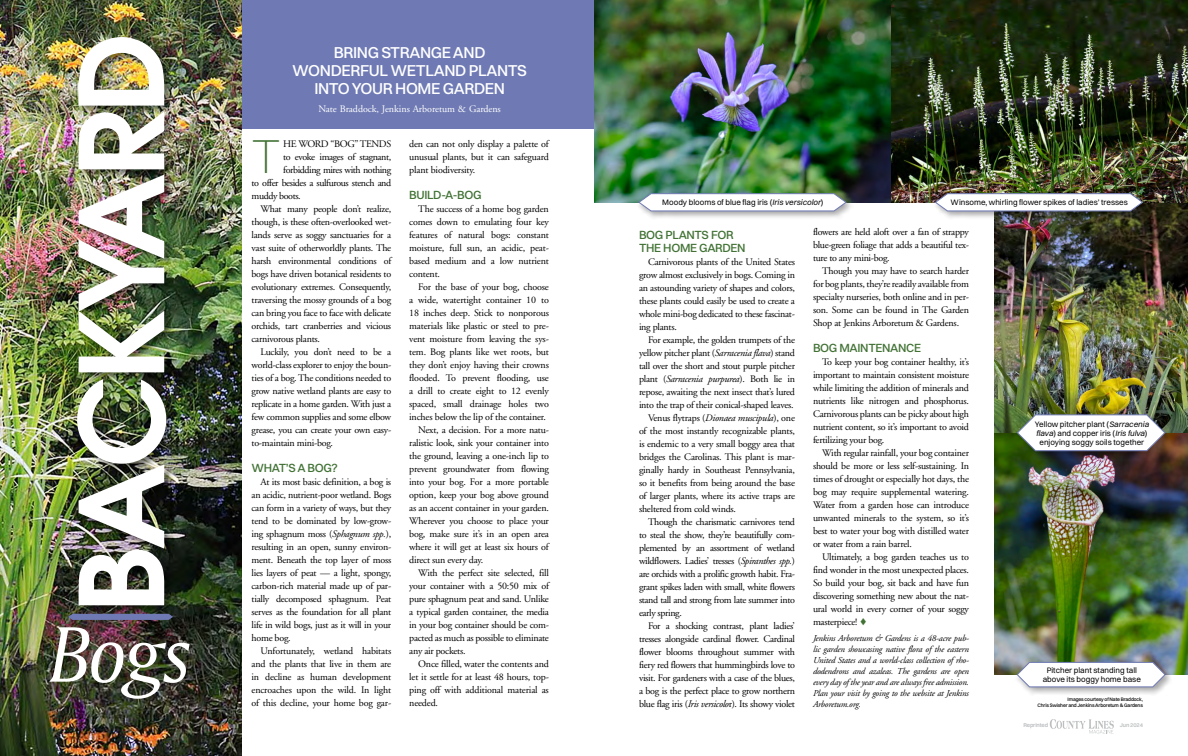
<style>
.page{position:relative;width:1188px;height:756px;background:#fff}
.page>*{position:absolute;margin:0;border:0;box-sizing:border-box;transform-origin:0 0}
.t1{font:600 115.9px "Avant Garde";letter-spacing:-.03em;color:#fff}
.t2{font:83px "Amerigo BT Italic A";color:#fff}
.Feature{font:200 48.2px "Switzer";color:#417234}
.Deck{font:500 16px/18px "Switzer";letter-spacing:-.025em;color:#fff;text-align:center}
.Subhead{font:500 12px/13px "Switzer";letter-spacing:-.03em;color:#417234}
.Feature-2{font:10px/13px "Adobe Garamond";letter-spacing:-.025em;color:#000;text-align:justify}
.Author{font:10px "Adobe Garamond";letter-spacing:-.005em;color:#fff}
.Feature_BIO_italics{font:italic 9px/11px "Adobe Garamond";letter-spacing:-.02em;color:#000;text-align:justify}
.Caption_photo{font:8px/9px "Switzer";color:#000;text-align:center}
.t3{font:600 5.7px "Switzer";letter-spacing:-.025em;color:#bcbec0}
.photo_credit{font:500 5px/6px "Switzer";letter-spacing:-.025em;color:#000;text-align:right}
.s1{font-style:italic}
</style>
<div class="page">
<div style="left:241px;top:0;width:353px;height:129px;background:#6f7ab4"></div>
<img style="left:0;top:0;width:241px;height:756px">
<img style="left:994px;top:433px;width:194px;height:242px">
<img style="left:994px;top:202px;width:194px;height:231px">
<img style="left:891px;top:0;width:297px;height:202px">
<img style="left:594px;top:0;width:297px;height:202px">
<div style="left:76px;top:36px;width:100px;height:579px;background:#000;opacity:.5"></div>
<div style="left:636px;top:190px;width:218px;height:29px;background:#000;opacity:.35"></div>
<svg style="left:637px;top:192px;width:211px;height:20px"></svg>
<div style="left:1014px;top:659px;width:159px;height:37px;background:#000;opacity:.35"></div>
<svg style="left:1016px;top:661px;width:150px;height:27px"></svg>
<div style="left:1014px;top:411px;width:159px;height:48px;background:#000;opacity:.35"></div>
<svg style="left:1016px;top:413px;width:150px;height:39px"></svg>
<div style="left:932px;top:190px;width:219px;height:29px;background:#000;opacity:.35"></div>
<svg style="left:934px;top:192px;width:210px;height:20px"></svg>
<svg style="left:68px;top:614px;width:105px;height:6px"></svg>
<svg style="left:1050px;top:719px;width:64px;height:15px"></svg>
<p class="t1" style="left:45px;top:613px;width:582px;rotate:-90deg">BACKYARD</p>
<p class="t2" style="left:49px;top:603px;width:144px">Bogs</p>
<p class="Deck" style="left:292px;top:43px;width:236px">BRING STRANGE AND<br>WONDERFUL WETLAND PLANTS<br>INTO YOUR HOME GARDEN</p>
<p class="Author" style="left:318px;top:103px;width:184px">Nate Braddock, Jenkins Arboretum &amp; Gardens</p>
<p class="Feature" style="left:252px;top:127px;width:31px">T</p>
<p class="Feature-2" style="left:283px;top:137px;width:110px">HE WORD “BOG” TENDS</p>
<p class="Feature-2" style="left:283px;top:150px;width:110px">to evoke images of stagnant,</p>
<p class="Feature-2" style="left:283px;top:163px;width:110px">forbidding mires with nothing</p>
<p class="Feature-2" style="left:252px;top:176px;width:141px">to offer besides a sulfurous stench and</p>
<p class="Feature-2" style="left:252px;top:189px;width:51px">muddy boots.</p>
<p class="Feature-2" style="left:252px;top:202px;width:141px;text-indent:9px">What many people don’t realize, though, is these often-overlooked wet&shy;lands serve as soggy sanctuaries for a vast suite of otherworldly plants. The harsh environmental conditions of bogs have driven botanical residents to evolutionary extremes. Consequently, traversing the mossy grounds of a bog can bring you face to face with delicate orchids, tart cranberries and vicious carnivorous plants.</p>
<p class="Feature-2" style="left:252px;top:345px;width:141px;text-indent:9px">Luckily, you don’t need to be a world-class explorer to enjoy the boun&shy;ties of a bog. The conditions needed to grow native wetland plants are easy to replicate in a home garden. With just a few common supplies and some elbow grease, you can create your own easy&shy;to-maintain mini-bog.</p>
<p class="Subhead" style="left:252px;top:461px;width:88px">WHAT’S A BOG?</p>
<p class="Feature-2" style="left:252px;top:475px;width:141px;text-indent:9px">At its most basic definition, a bog is an acidic, nutrient-poor wetland. Bogs can form in a variety of ways, but they tend to be dominated by low-grow&shy;ing sphagnum moss (<span class="s1">Sphagnum spp.</span>), resulting in an open, sunny environ&shy;ment. Beneath the top layer of moss lies layers of peat — a light, spongy, carbon-rich material made up of par&shy;tially decomposed sphagnum. Peat serves as the foundation for all plant life in wild bogs, just as it will in your home bog.</p>
<p class="Feature-2" style="left:252px;top:644px;width:141px;text-indent:9px">Unfortunately, wetland habitats and the plants that live in them are in decline as human development encroaches upon the wild. In light of this decline, your home bog gar-</p>
<p class="Feature-2" style="left:409px;top:137px;width:141px">den can not only display a palette of unusual plants, but it can safeguard plant biodiversity.</p>
<p class="Subhead" style="left:409px;top:188px;width:74px">BUILD-A-BOG</p>
<p class="Feature-2" style="left:409px;top:202px;width:141px;text-indent:9px">The success of a home bog garden comes down to emulating four key features of natural bogs: constant moisture, full sun, an acidic, peat&shy;based medium and a low nutrient content.</p>
<p class="Feature-2" style="left:409px;top:280px;width:141px;text-indent:9px">For the base of your bog, choose a wide, watertight container 10 to 18 inches deep. Stick to nonporous materials like plastic or steel to pre&shy;vent moisture from leaving the sys&shy;tem. Bog plants like wet roots, but they don’t enjoy having their crowns flooded. To prevent flooding, use a drill to create eight to 12 evenly spaced, small drainage holes two inches below the lip of the container.</p>
<p class="Feature-2" style="left:409px;top:423px;width:141px;text-indent:9px">Next, a decision. For a more natu&shy;ralistic look, sink your container into the ground, leaving a one-inch lip to prevent groundwater from flowing into your bog. For a more portable option, keep your bog above ground as an accent container in your garden.<br>Wherever you choose to place your bog, make sure it’s in an open area where it will get at least six hours of direct sun every day.</p>
<p class="Feature-2" style="left:409px;top:566px;width:141px;text-indent:9px">With the perfect site selected, fill your container with a 50:50 mix of pure sphagnum peat and sand. Unlike a typical garden container, the media in your bog container should be com&shy;pacted as much as possible to eliminate any air pockets.</p>
<p class="Feature-2" style="left:409px;top:657px;width:141px;text-indent:9px">Once filled, water the contents and let it settle for at least 48 hours, top&shy;ping off with additional material as needed.</p>
<p class="Caption_photo" style="left:662px;top:198px;width:162px">Moody blooms of blue flag iris (<span class="s1">Iris versicolor</span>)</p>
<p class="Caption_photo" style="left:951px;top:198px;width:179px">Winsome, whirling flower spikes of ladies’ tresses</p>
<p class="Subhead" style="left:639px;top:228px;width:108px">BOG PLANTS FOR<br>THE HOME GARDEN</p>
<p class="Feature-2" style="left:639px;top:256px;width:158px;text-indent:9px">Carnivorous plants of the United States grow almost exclusively in bogs. Coming in an astounding variety of shapes and colors, these plants could easily be used to create a whole mini-bog dedicated to these fascinat&shy;ing plants.</p>
<p class="Feature-2" style="left:639px;top:334px;width:158px;text-indent:9px">For example, the golden trumpets of the yellow pitcher plant (<span class="s1">Sarracenia flava</span>) stand tall over the short and stout purple pitcher plant (<span class="s1">Sarracenia purpurea</span>). Both lie in repose, awaiting the next insect that’s lured into the trap of their conical-shaped leaves.</p>
<p class="Feature-2" style="left:639px;top:412px;width:158px;text-indent:9px">Venus flytraps (<span class="s1">Dionaea muscipula</span>), one of the most instantly recognizable plants, is endemic to a very small boggy area that bridges the Carolinas. This plant is mar&shy;ginally hardy in Southeast Pennsylvania, so it benefits from being around the base of larger plants, where its active traps are sheltered from cold winds.</p>
<p class="Feature-2" style="left:639px;top:516px;width:158px;text-indent:9px">Though the charismatic carnivores tend to steal the show, they’re beautifully com&shy;plemented by an assortment of wetland wildflowers. Ladies’ tresses (<span class="s1">Spiranthes spp.</span>) are orchids with a prolific growth habit. Fra&shy;grant spikes laden with small, white flowers stand tall and strong from late summer into early spring.</p>
<p class="Feature-2" style="left:639px;top:620px;width:158px;text-indent:9px">For a shocking contrast, plant ladies’ tresses alongside cardinal flower. Cardinal flower blooms throughout summer with fiery red flowers that hummingbirds love to visit. For gardeners with a case of the blues, a bog is the perfect place to grow northern blue flag iris (<span class="s1">Iris versicolo</span>r). Its showy violet</p>
<p class="Feature-2" style="left:813px;top:225px;width:157px">flowers are held aloft over a fan of strappy blue-green foliage that adds a beautiful tex&shy;ture to any mini-bog.</p>
<p class="Feature-2" style="left:813px;top:264px;width:158px;text-indent:9px">Though you may have to search harder for bog plants, they’re readily available from specialty nurseries, both online and in per&shy;son. Some can be found in The Garden Shop at Jenkins Arboretum &amp; Gardens.</p>
<p class="Subhead" style="left:813px;top:341px;width:110px">BOG MAINTENANCE</p>
<p class="Feature-2" style="left:813px;top:355px;width:158px;text-indent:9px">To keep your bog container healthy, it’s important to maintain consistent moisture while limiting the addition of minerals and nutrients like nitrogen and phosphorus.<br>Carnivorous plants can be picky about high nutrient content, so it’s important to avoid fertilizing your bog.</p>
<p class="Feature-2" style="left:813px;top:446px;width:158px;text-indent:9px">With regular rainfall, your bog container should be more or less self-sustaining. In times of drought or especially hot days, the bog may require supplemental watering.<br>Water from a garden hose can introduce unwanted minerals to the system, so it’s best to water your bog with distilled water or water from a rain barrel.</p>
<p class="Feature-2" style="left:813px;top:550px;width:158px;text-indent:9px">Ultimately, a bog garden teaches us to find wonder in the most unexpected places.<br>So build your bog, sit back and have fun discovering something new about the nat&shy;ural world in every corner of your soggy masterpiece!</p>
<p class="Feature_BIO_italics" style="left:813px;top:633px;width:158px">Jenkins Arboretum &amp; Gardens is a 48-acre pub&shy;lic garden showcasing native flora of the eastern United States and a world-class collection of rho&shy;dodendrons and azaleas. The gardens are open every day of the year and are always free admission.<br>Plan your visit by going to the website at Jenkins Arboretum.org.</p>
<p class="Caption_photo" style="left:1035px;top:419px;width:116px">Yellow pitcher plant (<span class="s1">Sarracenia flava</span>) and copper iris (<span class="s1">Iris fulva</span>) enjoying soggy soils together</p>
<p class="Caption_photo" style="left:1043px;top:665px;width:100px">Pitcher plant standing tall above its boggy home base</p>
<p class="photo_credit" style="left:1038px;top:696px;width:107px">Images courtesy of Nate Braddock,<br>Chris Swisher and Jenkins Arboretum &amp; Gardens</p>
<p class="t3" style="left:1023px;top:721px;width:26px">Reprinted</p>
<p class="t3" style="left:1120px;top:721px;width:25px">Jun 2024</p>
</div>
